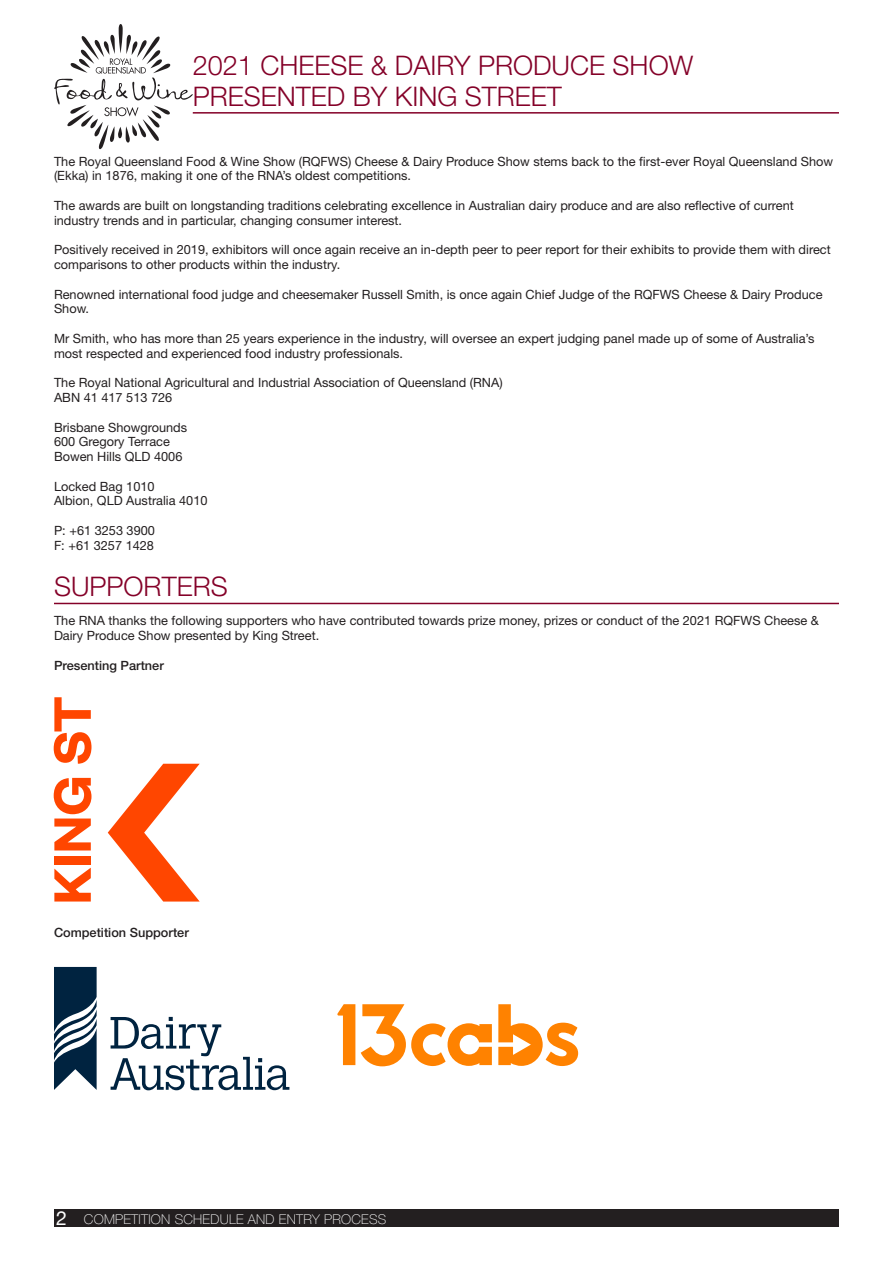
<style>
.page{position:relative;width:893px;height:1263px;background:#fff}
.page>*{position:absolute;margin:0;border:0;box-sizing:border-box;transform-origin:0 0}
.t1{font:300 27px/31px "Helvetica Neue";color:#840128}
.t2{font:19.5px "Helvetica Neue";color:#fff}
.t3{font:100 13.5px "Helvetica Neue";letter-spacing:.02em;color:#fff}
.t4{font:12.75px/14.7px "Helvetica Neue";color:#231f20}
.t5{font:500 12.75px "Helvetica Neue";color:#231f20}
</style>
<div class="page">
<hr style="left:193px;top:112px;width:646px;height:2px;background:#840128">
<hr style="left:54px;top:603px;width:785px;height:1px;background:#840128">
<div style="left:54px;top:1209px;width:785px;height:18px;background:#231f20"></div>
<svg style="left:111px;top:1017px;width:178px;height:73px"></svg>
<svg style="left:54px;top:967px;width:43px;height:123px"></svg>
<svg style="left:54px;top:868px;width:37px;height:33px"></svg>
<div style="left:54px;top:856px;width:37px;height:9px;background:#ff4600"></div>
<svg style="left:54px;top:778px;width:37px;height:72px"></svg>
<svg style="left:54px;top:697px;width:37px;height:67px"></svg>
<svg style="left:108px;top:764px;width:92px;height:137px"></svg>
<svg style="left:54px;top:24px;width:139px;height:125px"></svg>
<svg style="left:337px;top:1004px;width:18px;height:61px"></svg>
<svg style="left:498px;top:1004px;width:80px;height:62px"></svg>
<svg style="left:361px;top:1004px;width:131px;height:62px"></svg>
<p class="t1" style="left:193px;top:50px;width:502px">2021 CHEESE &amp; DAIRY PRODUCE SHOW<br>PRESENTED BY KING STREET</p>
<p class="t4" style="left:54px;top:154px;width:781px">The Royal Queensland Food &amp; Wine Show (RQFWS) Cheese &amp; Dairy Produce Show stems back to the first-ever Royal Queensland Show (Ekka) in 1876, making it one of the RNA’s oldest competitions.</p>
<p class="t4" style="left:54px;top:198px;width:741px">The awards are built on longstanding traditions celebrating excellence in Australian dairy produce and are also reflective of current industry trends and in particular, changing consumer interest.</p>
<p class="t4" style="left:54px;top:242px;width:778px">Positively received in 2019, exhibitors will once again receive an in-depth peer to peer report for their exhibits to provide them with direct comparisons to other products within the industry.</p>
<p class="t4" style="left:54px;top:287px;width:770px">Renowned international food judge and cheesemaker Russell Smith, is once again Chief Judge of the RQFWS Cheese &amp; Dairy Produce<br>Show.</p>
<p class="t4" style="left:54px;top:331px;width:762px">Mr Smith, who has more than 25 years experience in the industry, will oversee an expert judging panel made up of some of Australia’s most respected and experienced food industry professionals.</p>
<p class="t4" style="left:54px;top:375px;width:450px">The Royal National Agricultural and Industrial Association of Queensland (RNA)<br>ABN 41 417 513 726</p>
<p class="t4" style="left:54px;top:420px;width:135px">Brisbane Showgrounds<br>600 Gregory Terrace<br>Bowen Hills QLD 4006</p>
<p class="t4" style="left:54px;top:479px;width:155px">Locked Bag 1010<br>Albion, QLD Australia 4010</p>
<p class="t4" style="left:54px;top:523px;width:102px">P: +61 3253 3900<br>F: +61 3257 1428</p>
<p class="t1" style="left:54px;top:570px;width:175px">SUPPORTERS</p>
<p class="t4" style="left:54px;top:613px;width:766px">The RNA thanks the following supporters who have contributed towards prize money, prizes or conduct of the 2021 RQFWS Cheese &amp;<br>Dairy Produce Show presented by King Street.</p>
<p class="t5" style="left:54px;top:658px;width:111px">Presenting Partner</p>
<p class="t5" style="left:54px;top:924px;width:136px">Competition Supporter</p>
<p class="t2" style="left:56px;top:1204px;width:12px">2</p>
<p class="t3" style="left:84px;top:1211px;width:304px">COMPETITION SCHEDULE AND ENTRY PROCESS</p>
</div>
